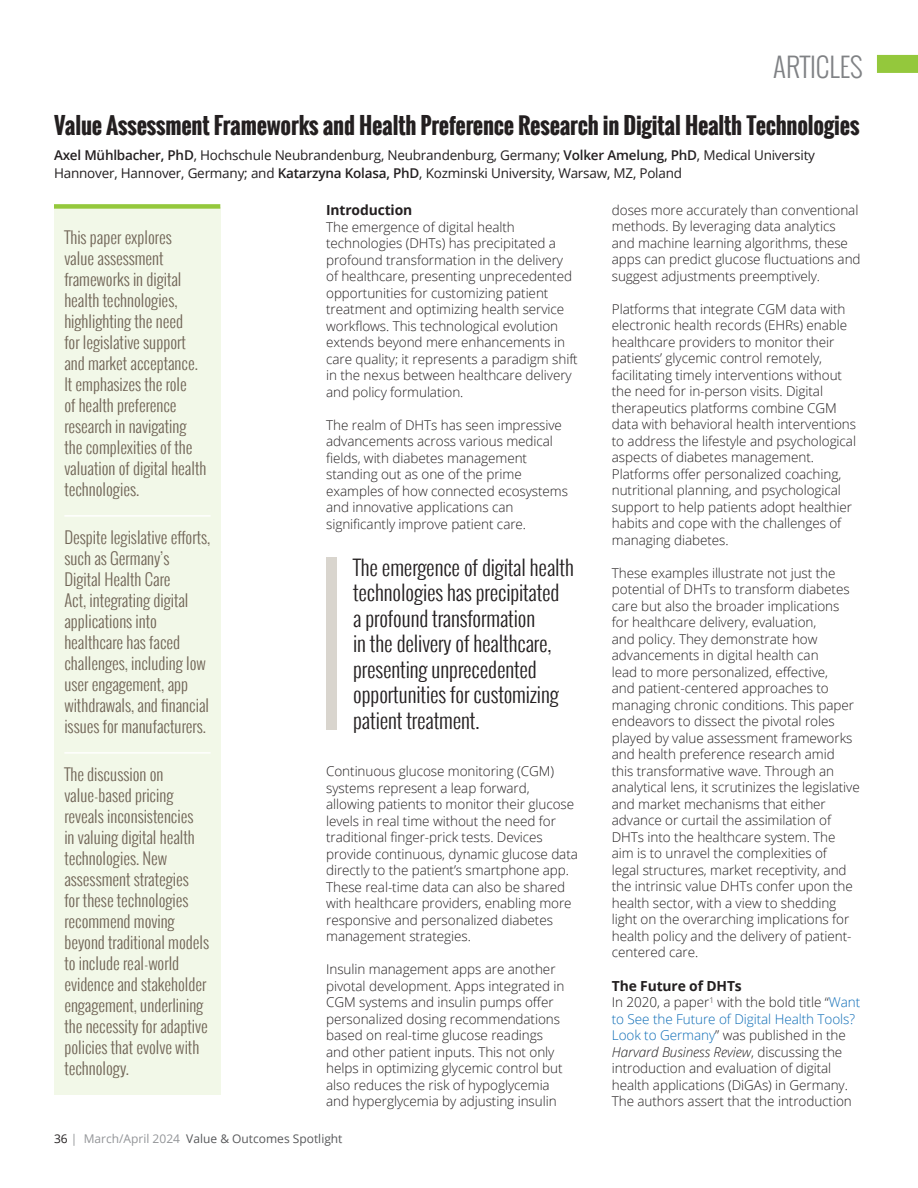
<style>
.page{position:relative;width:918px;height:1188px;background:#fff}
.page>*{position:absolute;margin:0;border:0;box-sizing:border-box;transform-origin:0 0}
.t1{font:300 27px "Oswald";color:#808285}
.t2{font:700 22.5px "Oswald";letter-spacing:-.01em;color:#231f20}
.t3{font:300 21px/25.5px "Oswald";letter-spacing:-.005em;color:#231f20}
.t4{font:300 16.5px/21px "Oswald";color:#716557}
.t5{font:700 13.8px "Open Sans";letter-spacing:-.01em;color:#231f20}
.t6{font:300 13.5px/16.5px "Open Sans";letter-spacing:-.005em;color:#231f20}
.t7{font:13.5px/18px "Open Sans";letter-spacing:-.015em;color:#231f20}
.t8{font:12px "Open Sans";color:#57585a}
.s1{font-weight:600}
.s2{color:#0d6cb6}
.s3{font-style:italic}
.s4{color:#231f20}
.s5{color:#939598}
</style>
<div class="page">
<div style="left:877px;top:55px;width:41px;height:18px;background:#94c83c"></div>
<div style="left:54px;top:207px;width:166px;height:888px;background:#f2f8e8"></div>
<hr style="left:64px;top:515px;width:147px;height:2px;background:#fff">
<hr style="left:64px;top:752px;width:147px;height:2px;background:#fff">
<div style="left:54px;top:204px;width:166px;height:5px;background:#94c83c"></div>
<div style="left:326px;top:558px;width:11px;height:172px;background:#d9d5ce"></div>
<h1 class="t1" style="left:773px;top:47px;width:91px">ARTICLES</h1>
<h2 class="t2" style="left:54px;top:108px;width:807px">Value Assessment Frameworks and Health Preference Research in Digital Health Technologies</h2>
<p class="t7" style="left:54px;top:145px;width:763px"><span class="s1">Axel Mühlbacher, PhD</span>, Hochschule Neubrandenburg, Neubrandenburg, Germany; <span class="s1">Volker Amelung, PhD</span>, Medical University<br>Hannover, Hannover, Germany; and <span class="s1">Katarzyna Kolasa, PhD</span>, Kozminski University, Warsaw, MZ, Poland</p>
<p class="t5" style="left:326px;top:201px;width:88px">Introduction</p>
<p class="t6" style="left:326px;top:218px;width:253px">The emergence of digital health technologies (DHTs) has precipitated a profound transformation in the delivery of healthcare, presenting unprecedented opportunities for customizing patient treatment and optimizing health service workflows. This technological evolution extends beyond mere enhancements in care quality; it represents a paradigm shift in the nexus between healthcare delivery and policy formulation.</p>
<p class="t6" style="left:326px;top:416px;width:243px">The realm of DHTs has seen impressive advancements across various medical fields, with diabetes management standing out as one of the prime examples of how connected ecosystems and innovative applications can significantly improve patient care.</p>
<p class="t6" style="left:612px;top:201px;width:250px">doses more accurately than conventional methods. By leveraging data analytics and machine learning algorithms, these apps can predict glucose fluctuations and suggest adjustments preemptively.</p>
<p class="t6" style="left:612px;top:300px;width:246px">Platforms that integrate CGM data with electronic health records (EHRs) enable healthcare providers to monitor their patients’ glycemic control remotely, facilitating timely interventions without the need for in-person visits. Digital therapeutics platforms combine CGM data with behavioral health interventions to address the lifestyle and psychological aspects of diabetes management.<br>Platforms offer personalized coaching, nutritional planning, and psychological support to help patients adopt healthier habits and cope with the challenges of managing diabetes.</p>
<p class="t6" style="left:612px;top:564px;width:249px">These examples illustrate not just the potential of DHTs to transform diabetes care but also the broader implications for healthcare delivery, evaluation,<br>and policy. They demonstrate how advancements in digital health can<br>lead to more personalized, effective,<br>and patient-centered approaches to managing chronic conditions. This paper endeavors to dissect the pivotal roles played by value assessment frameworks and health preference research amid<br>this transformative wave. Through an analytical lens, it scrutinizes the legislative and market mechanisms that either advance or curtail the assimilation of DHTs into the healthcare system. The aim is to unravel the complexities of<br>legal structures, market receptivity, and the intrinsic value DHTs confer upon the health sector, with a view to shedding light on the overarching implications for health policy and the delivery of patient&shy;centered care.</p>
<p class="t5" style="left:612px;top:976px;width:131px">The Future of DHTs</p>
<p class="t6" style="left:612px;top:994px;width:250px">In 2020, a paper<sup>1</sup> with the bold title “<span class="s2">Want to See the Future of Digital Health Tools?<br>Look to Germany</span>” was published in the <span class="s3">Harvard Business Review</span>, discussing the introduction and evaluation of digital health applications (DiGAs) in Germany.<br>The authors assert that the introduction</p>
<p class="t4" style="left:64px;top:226px;width:144px">This paper explores<br>value assessment frameworks in digital health technologies, highlighting the need<br>for legislative support and market acceptance.<br>It emphasizes the role<br>of health preference research in navigating the complexities of the valuation of digital health technologies.</p>
<p class="t4" style="left:64px;top:526px;width:148px">Despite legislative efforts, such as Germany’s<br>Digital Health Care<br>Act, integrating digital applications into healthcare has faced challenges, including low user engagement, app withdrawals, and financial issues for manufacturers.</p>
<p class="t4" style="left:64px;top:763px;width:146px">The discussion on value-based pricing reveals inconsistencies<br>in valuing digital health technologies. New assessment strategies<br>for these technologies recommend moving beyond traditional models to include real-world evidence and stakeholder engagement, underlining the necessity for adaptive policies that evolve with technology.</p>
<h3 class="t3" style="left:353px;top:554px;width:222px">The emergence of digital health technologies has precipitated<br>a profound transformation<br>in the delivery of healthcare, presenting unprecedented opportunities for customizing patient treatment.</h3>
<p class="t6" style="left:326px;top:763px;width:253px">Continuous glucose monitoring (CGM) systems represent a leap forward, allowing patients to monitor their glucose levels in real time without the need for traditional finger-prick tests. Devices provide continuous, dynamic glucose data directly to the patient’s smartphone app.<br>These real-time data can also be shared with healthcare providers, enabling more responsive and personalized diabetes management strategies.</p>
<p class="t6" style="left:326px;top:961px;width:240px">Insulin management apps are another pivotal development. Apps integrated in CGM systems and insulin pumps offer personalized dosing recommendations based on real-time glucose readings and other patient inputs. This not only helps in optimizing glycemic control but also reduces the risk of hypoglycemia and hyperglycemia by adjusting insulin</p>
<p class="t8" style="left:54px;top:1131px;width:290px"><span class="s4">36</span> <span class="s5">| March/April 2024</span> Value &amp; Outcomes Spotlight</p>
</div>
